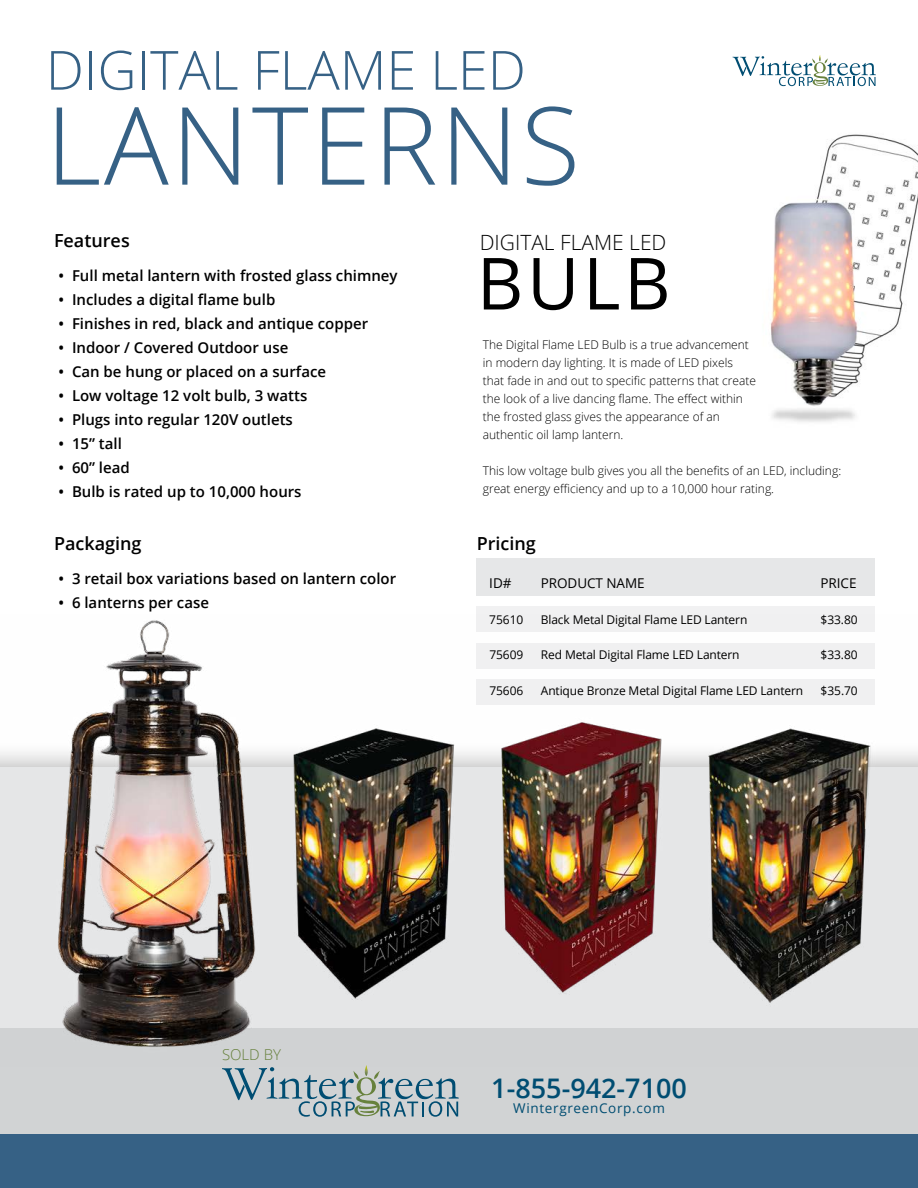
<style>
.page{position:relative;width:918px;height:1188px;background:#fff}
.page>*{position:absolute;margin:0;border:0;box-sizing:border-box;transform-origin:0 0}
.t1{font:300 108px "Open Sans";letter-spacing:.025em;color:#366185}
.t2{font:72px "Open Sans";color:#000}
.t3{font:300 54px "Open Sans";color:#366185}
.t4{font:600 27px "Open Sans";color:#004d72}
.t5{font:300 21px "Open Sans";color:#000}
.t6{font:600 18px "Open Sans";color:#000}
.t7{font:600 15px "Open Sans";color:#000}
.t8{font:300 15px "Open Sans";color:#67813c}
.t9{font:13.5px "Open Sans";letter-spacing:.05em;color:#004d72}
.t10{font:13.5px "Open Sans";letter-spacing:-.005em;color:#000}
.t11{font:300 12px/18px "Open Sans";color:#000}
.t12{font:12px "Open Sans";letter-spacing:-.01em;color:#000}
</style>
<div class="page">
<div style="left:477px;top:558px;width:398px;height:37px;background:#e6e7e8"></div>
<div style="left:477px;top:606px;width:398px;height:26px;background:#f1f1f2"></div>
<div style="left:0;top:1028px;width:918px;height:160px;background:#d1d3d4"></div>
<div style="left:0;top:1134px;width:918px;height:54px;background:#366185"></div>
<svg style="left:733px;top:55px;width:143px;height:31px"></svg>
<svg style="left:222px;top:1066px;width:237px;height:51px"></svg>
<img style="left:770px;top:134px;width:148px;height:288px">
<img style="left:0;top:615px;width:917px;height:451px">
<h3 class="t3" style="left:46px;top:33px;width:482px">DIGITAL FLAME LED</h3>
<h1 class="t1" style="left:46px;top:71px;width:536px">LANTERNS</h1>
<h3 class="t6" style="left:54px;top:228px;width:77px">Features</h3>
<p class="t7" style="left:58px;top:265px;width:341px">• Full metal lantern with frosted glass chimney</p>
<p class="t7" style="left:58px;top:289px;width:218px">• Includes a digital flame bulb</p>
<p class="t7" style="left:58px;top:313px;width:311px">• Finishes in red, black and antique copper</p>
<p class="t7" style="left:58px;top:337px;width:231px">• Indoor / Covered Outdoor use</p>
<p class="t7" style="left:58px;top:361px;width:269px">• Can be hung or placed on a surface</p>
<p class="t7" style="left:58px;top:385px;width:250px">• Low voltage 12 volt bulb, 3 watts</p>
<p class="t7" style="left:58px;top:409px;width:236px">• Plugs into regular 120V outlets</p>
<p class="t7" style="left:58px;top:433px;width:65px">• 15” tall</p>
<p class="t7" style="left:58px;top:457px;width:73px">• 60” lead</p>
<p class="t7" style="left:58px;top:481px;width:245px">• Bulb is rated up to 10,000 hours</p>
<h3 class="t6" style="left:54px;top:531px;width:89px">Packaging</h3>
<p class="t7" style="left:58px;top:568px;width:339px">• 3 retail box variations based on lantern color</p>
<p class="t7" style="left:58px;top:592px;width:152px">• 6 lanterns per case</p>
<h3 class="t5" style="left:480px;top:228px;width:188px">DIGITAL FLAME LED</h3>
<h2 class="t2" style="left:477px;top:234px;width:195px">BULB</h2>
<p class="t11" style="left:483px;top:335px;width:275px">The Digital Flame LED Bulb is a true advancement in modern day lighting. It is made of LED pixels that fade in and out to specific patterns that create the look of a live dancing flame. The effect within the frosted glass gives the appearance of an authentic oil lamp lantern.</p>
<p class="t11" style="left:483px;top:461px;width:360px">This low voltage bulb gives you all the benefits of an LED, including: great energy efficiency and up to a 10,000 hour rating.</p>
<h3 class="t6" style="left:477px;top:531px;width:61px">Pricing</h3>
<p class="t10" style="left:489px;top:574px;width:24px">ID#</p>
<p class="t10" style="left:541px;top:574px;width:105px">PRODUCT NAME</p>
<p class="t10" style="left:821px;top:574px;width:37px">PRICE</p>
<p class="t12" style="left:489px;top:611px;width:36px">75610</p>
<p class="t12" style="left:541px;top:611px;width:208px">Black Metal Digital Flame LED Lantern</p>
<p class="t12" style="left:821px;top:611px;width:39px">$33.80</p>
<p class="t12" style="left:489px;top:647px;width:36px">75609</p>
<p class="t12" style="left:541px;top:647px;width:200px">Red Metal Digital Flame LED Lantern</p>
<p class="t12" style="left:821px;top:647px;width:39px">$33.80</p>
<p class="t12" style="left:489px;top:682px;width:36px">75606</p>
<p class="t12" style="left:541px;top:682px;width:264px">Antique Bronze Metal Digital Flame LED Lantern</p>
<p class="t12" style="left:821px;top:682px;width:39px">$35.70</p>
<p class="t8" style="left:222px;top:1044px;width:61px">SOLD BY</p>
<h3 class="t4" style="left:491px;top:1070px;width:197px">1-855-942-7100</h3>
<p class="t9" style="left:513px;top:1099px;width:153px">WintergreenCorp.com</p>
</div>
